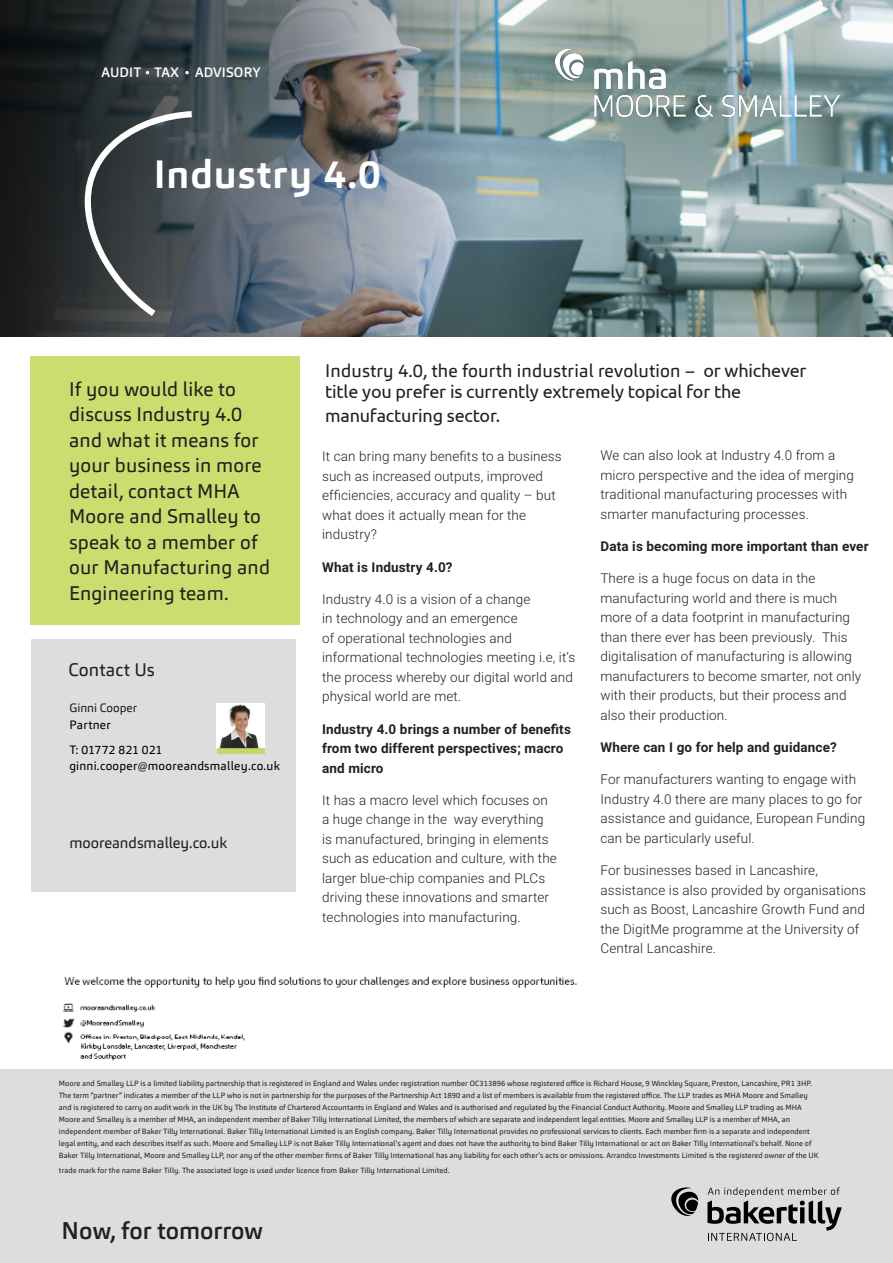
<style>
.page{position:relative;width:893px;height:1263px;background:#fff}
.page>*{position:absolute;margin:0;border:0;box-sizing:border-box;transform-origin:0 0}
.Main_fact_sheet_titl{font:700 39px "Carnac";letter-spacing:.025em;color:#fff}
.t1{font:500 24px "Carnac";color:#231f20}
.Get_in_touch___advis{font:19.5px/25.5px "Carnac";letter-spacing:.01em;color:#231f20}
.Section_title{font:18px/21.6px "Ubuntu";letter-spacing:-.01em;color:#231f20}
.BODY_COPY{font:18px "Carnac";letter-spacing:.01em;color:#231f20}
.CALLOUT_BOLD{font:15px "Carnac";color:#231f20}
.Actual_body_text{font:300 13.5px/19.5px "Roboto";letter-spacing:.01em;color:#231f20}
.Actual_body_text-2{font:700 13.5px/19.5px "Roboto";letter-spacing:.01em;color:#231f20}
.t2{font:500 13.5px "Carnac";letter-spacing:.01em;color:#fff}
.Contact_us_copy{font:12px/16.5px "Carnac";letter-spacing:.02em;color:#000}
.Contact_us_copy-2{font:12px/16.5px "Carnac";color:#231f20}
.BODY_COPY-2{font:7.5px/12px "Carnac";letter-spacing:.01em;color:#231f20}
.s1{color:#000}
.s2{font-family:"Carnac"}
</style>
<div class="page">
<div style="left:0;top:1070px;width:893px;height:193px;background:#dcdddf"></div>
<img style="left:492px;top:0;width:401px;height:336px">
<img style="left:0;top:0;width:492px;height:336px">
<div style="left:31px;top:640px;width:264px;height:252px;background:#dcdddf"></div>
<svg style="left:85px;top:111px;width:107px;height:205px;background:#494f52"></svg>
<div style="left:31px;top:356px;width:269px;height:269px;background:#c9de6f"></div>
<img style="left:555px;top:49px;width:284px;height:76px">
<img style="left:62px;top:976px;width:515px;height:85px">
<svg style="left:671px;top:1187px;width:27px;height:29px"></svg>
<svg style="left:707px;top:1187px;width:135px;height:54px"></svg>
<img style="left:217px;top:703px;width:47px;height:46px">
<div style="left:217px;top:749px;width:47px;height:5px;background:#c3d86a"></div>
<div style="left:135px;top:68px;width:43px;height:43px;background:#231f20;opacity:.33"></div>
<div style="left:174px;top:68px;width:44px;height:43px;background:#231f20;opacity:.33"></div>
<svg style="left:185px;top:71px;width:4px;height:3px"></svg>
<p class="t2" style="left:101px;top:63px;width:161px">AUDIT TAX ADVISORY</p>
<p class="Main_fact_sheet_titl" style="left:154px;top:149px;width:228px">Industry 4.0</p>
<p class="Get_in_touch___advis" style="left:69px;top:376px;width:202px">If you would like to discuss Industry 4.0 and what it means for your business in more detail, contact MHA<br>Moore and Smalley to speak to a member of our Manufacturing and<br>Engineering team.</p>
<p class="BODY_COPY" style="left:69px;top:658px;width:88px">Contact Us</p>
<p class="Contact_us_copy-2" style="left:69px;top:700px;width:69px">Ginni Cooper<br><span class="s1">Partner</span></p>
<p class="Contact_us_copy" style="left:69px;top:741px;width:212px">T: 01772 821 021 ginni.cooper@mooreandsmalley.co.uk</p>
<p class="CALLOUT_BOLD" style="left:69px;top:833px;width:159px">mooreandsmalley.co.uk</p>
<p class="Section_title" style="left:325px;top:359px;width:483px"><span class="s2">Industry 4.0, the fourth industrial revolution –</span> or whichever title you prefer is currently extremely topical for the</p>
<p class="Section_title" style="left:325px;top:404px;width:177px">manufacturing sector.</p>
<p class="Actual_body_text" style="left:322px;top:446px;width:241px">It can bring many benefits to a business such as increased outputs, improved efficiencies, accuracy and quality – but what does it actually mean for the industry?</p>
<p class="Actual_body_text-2" style="left:322px;top:557px;width:132px">What is Industry 4.0?</p>
<p class="Actual_body_text" style="left:322px;top:589px;width:255px">Industry 4.0 is a vision of a change<br>in technology and an emergence<br>of operational technologies and informational technologies meeting i.e, it’s the process whereby our digital world and physical world are met.</p>
<p class="Actual_body_text-2" style="left:322px;top:719px;width:250px">Industry 4.0 brings a number of benefits from two different perspectives; macro and micro</p>
<p class="Actual_body_text" style="left:322px;top:790px;width:236px">It has a macro level which focuses on a huge change in the way everything is manufactured, bringing in elements such as education and culture, with the larger blue-chip companies and PLCs driving these innovations and smarter technologies into manufacturing.</p>
<p class="Actual_body_text" style="left:600px;top:445px;width:255px">We can also look at Industry 4.0 from a micro perspective and the idea of merging traditional manufacturing processes with smarter manufacturing processes.</p>
<p class="Actual_body_text-2" style="left:600px;top:536px;width:270px">Data is becoming more important than ever</p>
<p class="Actual_body_text" style="left:600px;top:568px;width:262px">There is a huge focus on data in the manufacturing world and there is much more of a data footprint in manufacturing than there ever has been previously. This digitalisation of manufacturing is allowing manufacturers to become smarter, not only with their products, but their process and also their production.</p>
<p class="Actual_body_text-2" style="left:600px;top:737px;width:238px">Where can I go for help and guidance?</p>
<p class="Actual_body_text" style="left:600px;top:769px;width:266px">For manufacturers wanting to engage with Industry 4.0 there are many places to go for assistance and guidance, European Funding can be particularly useful.</p>
<p class="Actual_body_text" style="left:600px;top:860px;width:267px">For businesses based in Lancashire, assistance is also provided by organisations such as Boost, Lancashire Growth Fund and the DigitMe programme at the University of Central Lancashire.</p>
<p class="BODY_COPY-2" style="left:59px;top:1078px;width:761px">Moore and Smalley LLP is a limited liability partnership that is registered in England and Wales under registration number OC313896 whose registered office is Richard House, 9 Winckley Square, Preston, Lancashire, PR1 3HP.<br>The term “partner” indicates a member of the LLP who is not in partnership for the purposes of the Partnership Act 1890 and a list of members is available from the registered office. The LLP trades as MHA Moore and Smalley and is registered to carry on audit work in the UK by The Institute of Chartered Accountants in England and Wales and is authorised and regulated by the Financial Conduct Authority. Moore and Smalley LLP trading as MHA Moore and Smalley is a member of MHA, an independent member of Baker Tilly International Limited, the members of which are separate and independent legal entities. Moore and Smalley LLP is a member of MHA, an independent member of Baker Tilly International. Baker Tilly International Limited is an English company. Baker Tilly International provides no professional services to clients. Each member firm is a separate and independent legal entity, and each describes itself as such. Moore and Smalley LLP is not Baker Tilly International’s agent and does not have the authority to bind Baker Tilly International or act on Baker Tilly International’s behalf. None of Baker Tilly International, Moore and Smalley LLP, nor any of the other member firms of Baker Tilly International has any liability for each other’s acts or omissions. Arrandco Investments Limited is the registered owner of the UK</p>
<p class="BODY_COPY-2" style="left:59px;top:1165px;width:392px">trade mark for the name Baker Tilly. The associated logo is used under licence from Baker Tilly International Limited.</p>
<p class="t1" style="left:62px;top:1215px;width:203px">Now, for tomorrow</p>
</div>
